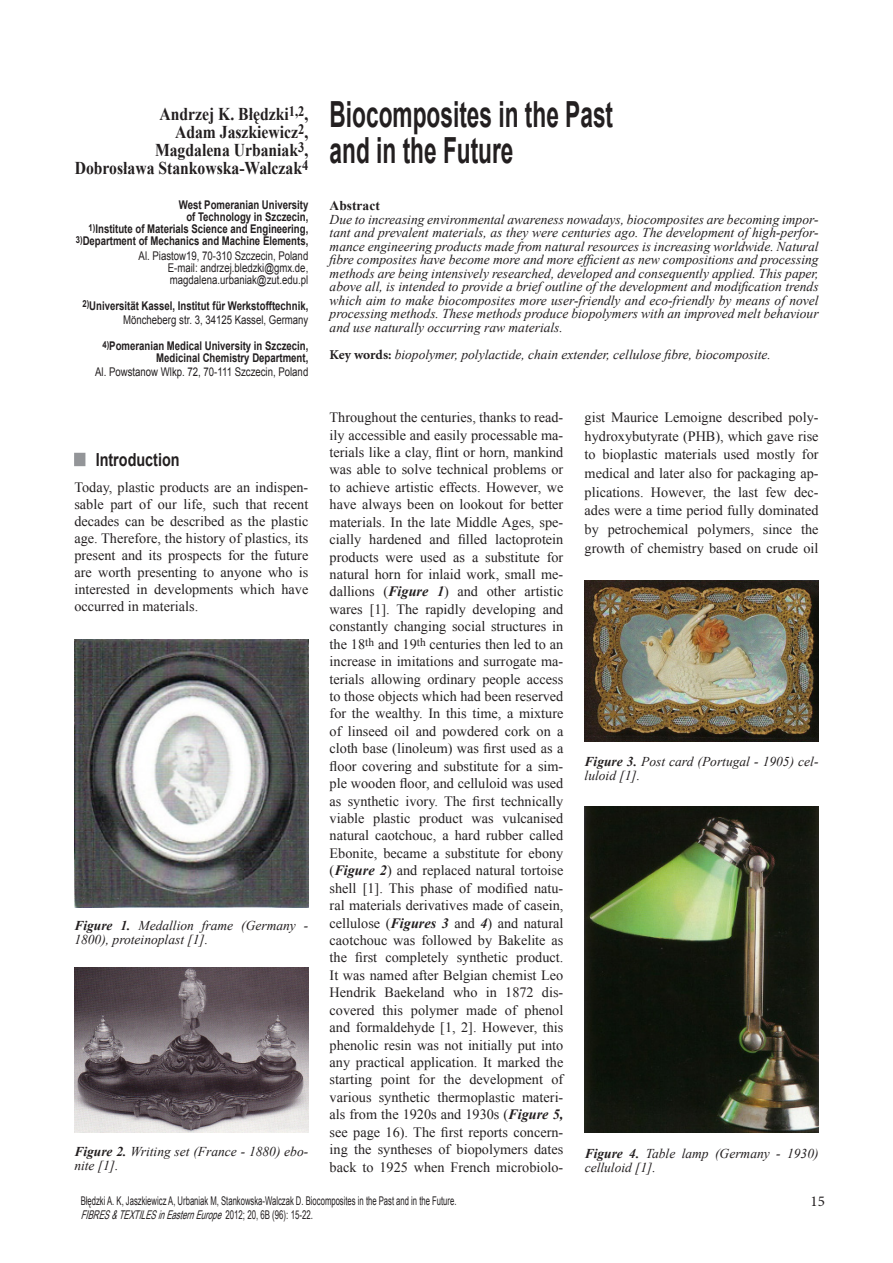
<style>
.page{position:relative;width:893px;height:1263px;background:#fff}
.page>*{position:absolute;margin:0;border:0;box-sizing:border-box;transform-origin:0 0}
.t1{font:700 36px/36px "Arial";color:#231f20;scale:.63 1}
.t2{font:700 18px/18px "Times New Roman";color:#231f20;text-align:right;scale:.87 1}
.t3{font:700 18px "Arial";color:#231f20;scale:.8 1}
.t4{font:15px "Minion Pro";color:#231f20}
.t5{font:14.25px/17.4px "Times New Roman";color:#231f20;text-align:justify}
.t6{font:italic 13.5px/13.5px "Times New Roman";color:#231f20}
.t7{font:700 13.5px "Times New Roman";color:#231f20}
.t8{font:700 12px/12px "Arial";color:#231f20;text-align:right;scale:.8 1}
.t9{font:12px/12px "Arial";color:#231f20;text-align:justify;scale:.8 1}
.t10{font:12px "Arial";color:#231f20;scale:.64 1}
.t11{font:italic 12px "Arial Narrow";color:#231f20;scale:.8 1}
.s1{font-weight:400}
.s2{color:#939598}
.s3{font-weight:700}
.s4{font-family:"Minion Pro";font-weight:700;font-style:normal}
.s5{font-weight:700;font-style:italic}
.s6{font-style:normal}
</style>
<div class="page">
<div style="left:74px;top:453px;width:11px;height:13px;border:3px solid #939598"></div>
<img style="left:74px;top:639px;width:234px;height:269px">
<img style="left:74px;top:968px;width:234px;height:164px">
<img style="left:585px;top:580px;width:234px;height:162px">
<img style="left:584px;top:807px;width:234px;height:325px">
<p class="t2" style="left:75px;top:104px;width:270px">Andrzej K. Błędzki<sup>1,2</sup>,<br>Adam Jaszkiewicz<sup>2</sup>,<br>Magdalena Urbaniak<sup>3</sup>,<br>Dobrosława Stankowska-Walczak<sup>4</sup></p>
<p class="t8" style="left:76px;top:200px;width:292px">West Pomeranian University<br>of Technology in Szczecin,<br><sup>1)</sup>Institute of Materials Science and Engineering, <sup>3)</sup>Department of Mechanics and Machine Elements,</p>
<p class="t9" style="left:168px;top:249px;width:177px;text-indent:-29px">Al. Piastow19, 70-310 Szczecin, Poland E-mail: andrzej.bledzki@gmx.de, magdalena.urbaniak@zut.edu.pl</p>
<p class="t8" style="left:82px;top:299px;width:284px;line-height:14.1px"><sup>2)</sup>Universität Kassel, Institut für Werkstofftechnik,<br><span class="s1">Möncheberg str. 3, 34125 Kassel, Germany</span></p>
<p class="t8" style="left:102px;top:340px;width:259px"><sup>4)</sup>Pomeranian Medical University in Szczecin,<br>Medicinal Chemistry Department,</p>
<p class="t9" style="left:95px;top:366px;width:268px">Al. Powstanow Wlkp. 72, 70-111 Szczecin, Poland</p>
<p class="t3" style="left:74px;top:448px;width:133px"><span class="s2">■</span> Introduction</p>
<p class="t5" style="left:74px;top:478px;width:235px">Today, plastic products are an indispen&shy;sable part of our life, such that recent decades can be described as the plastic age. Therefore, the history of plastics, its present and its prospects for the future are worth presenting to anyone who is interested in developments which have occurred in materials.</p>
<p class="t6" style="left:74px;top:919px;width:235px"><span class="s3">Figure 1.</span> Medallion frame (Germany -<br>1800), proteinoplast [1].</p>
<p class="t6" style="left:74px;top:1145px;width:235px"><span class="s3">Figure 2.</span> Writing set (France - 1880) ebo&shy;nite [1].</p>
<h1 class="t1" style="left:330px;top:98px;width:452px">Biocomposites in the Past and in the Future</h1>
<p class="t7" style="left:330px;top:196px;width:52px">Abstract</p>
<p class="t6" style="left:330px;top:212px;width:490px;text-align:justify">Due to increasing environmental awareness nowadays, biocomposites are becoming impor&shy;tant and prevalent materials, as they were centuries ago. The development of high-perfor&shy;mance engineering products made from natural resources is increasing worldwide. Natural fibre composites have become more and more efficient as new compositions and processing methods are being intensively researched, developed and consequently applied. This paper, above all, is intended to provide a brief outline of the development and modification trends which aim to make biocomposites more user-friendly and eco-friendly by means of novel processing methods. These methods produce biopolymers with an improved melt behaviour and use naturally occurring raw materials.</p>
<p class="t6" style="left:330px;top:347px;width:443px"><span class="s4">Key words:</span> biopolymer, polylactide, chain extender, cellulose fibre, biocomposite.</p>
<p class="t5" style="left:330px;top:408px;width:235px">Throughout the centuries, thanks to read&shy;ily accessible and easily processable ma&shy;terials like a clay, flint or horn, mankind was able to solve technical problems or to achieve artistic effects. However, we have always been on lookout for better materials. In the late Middle Ages, spe&shy;cially hardened and filled lactoprotein products were used as a substitute for natural horn for inlaid work, small me&shy;dallions (<span class="s5">Figure 1</span>) and other artistic wares [1]. The rapidly developing and constantly changing social structures in the 18<sup>th</sup> and 19<sup>th</sup> centuries then led to an increase in imitations and surrogate ma&shy;terials allowing ordinary people access to those objects which had been reserved for the wealthy. In this time, a mixture of linseed oil and powdered cork on a cloth base (linoleum) was first used as a floor covering and substitute for a sim&shy;ple wooden floor, and celluloid was used as synthetic ivory. The first technically viable plastic product was vulcanised natural caotchouc, a hard rubber called Ebonite, became a substitute for ebony (<span class="s5">Figure 2</span>) and replaced natural tortoise shell [1]. This phase of modified natu&shy;ral materials derivatives made of casein, cellulose (<span class="s5">Figures 3</span> and <span class="s5">4</span>) and natural caotchouc was followed by Bakelite as the first completely synthetic product.<br>It was named after Belgian chemist Leo Hendrik Baekeland who in 1872 dis&shy;covered this polymer made of phenol and formaldehyde [1, 2]. However, this phenolic resin was not initially put into any practical application. It marked the starting point for the development of various synthetic thermoplastic materi&shy;als from the 1920s and 1930s (<span class="s5">Figure 5, </span>see page 16). The first reports concern&shy;ing the syntheses of biopolymers dates back to 1925 when French microbiolo-</p>
<p class="t5" style="left:585px;top:408px;width:235px;line-height:18.6px">gist Maurice Lemoigne described poly&shy;hydroxybutyrate (PHB), which gave rise to bioplastic materials used mostly for medical and later also for packaging ap&shy;plications. However, the last few dec&shy;ades were a time period fully dominated by petrochemical polymers, since the growth of chemistry based on crude oil</p>
<p class="t6" style="left:585px;top:754px;width:235px"><span class="s3">Figure 3.</span> Post card (Portugal - 1905) cel&shy;luloid [1].</p>
<p class="t6" style="left:585px;top:1146px;width:235px"><span class="s3">Figure 4.</span> Table lamp (Germany - 1930) celluloid [1].</p>
<p class="t10" style="left:81px;top:1192px;width:589px">Błędzki A. K, Jaszkiewicz A, Urbaniak M, Stankowska-Walczak D. Biocomposites in the Past and in the Future.</p>
<p class="t11" style="left:81px;top:1206px;width:292px">FIBRES&amp;TEXTILESinEasternEurope<span class="s6">2 0 1 2 ; 2 0 , 6 B ( 9 6 ) : 1 5 - 2 2 .</span></p>
<p class="t4" style="left:810px;top:1191px;width:16px">15</p>
</div>
